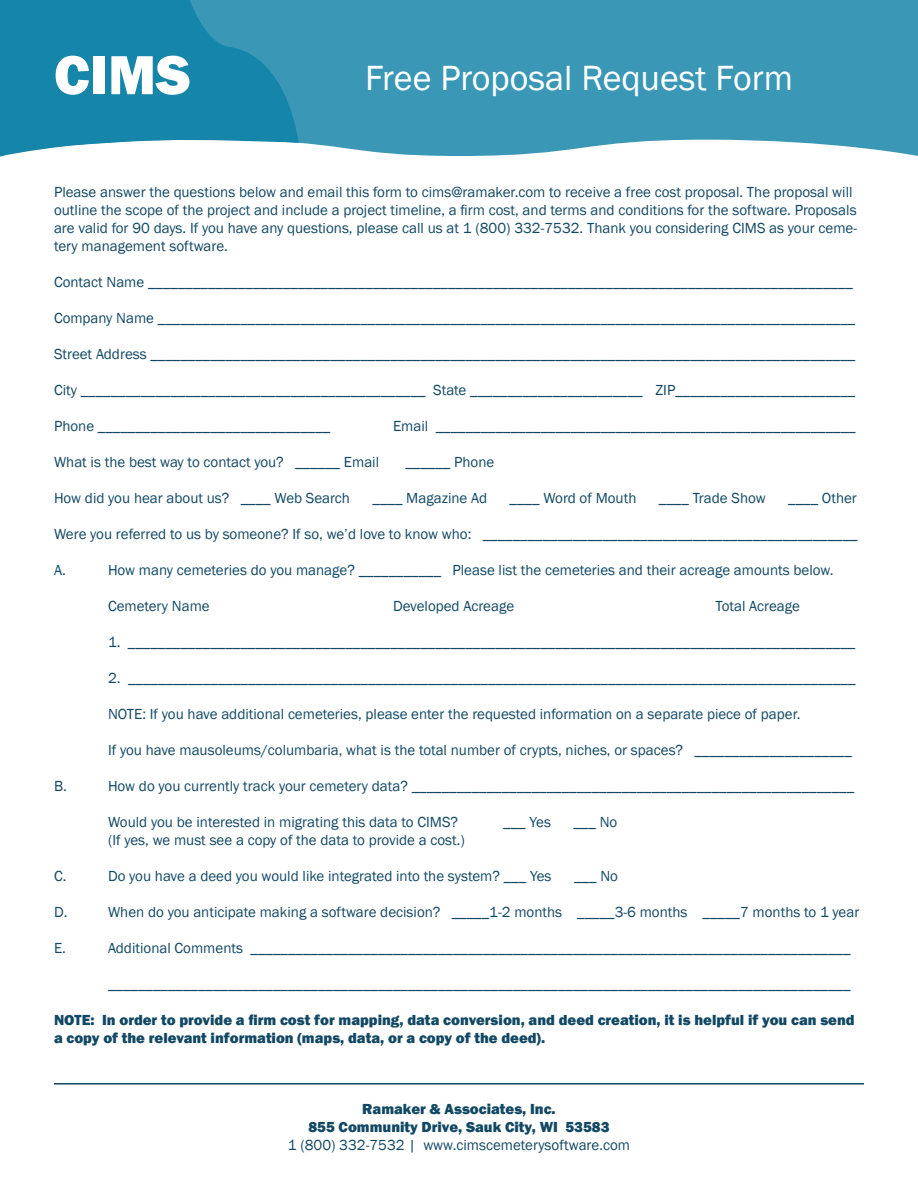
<style>
.page{position:relative;width:918px;height:1188px;background:#fff}
.page>*{position:absolute;margin:0;border:0;box-sizing:border-box;transform-origin:0 0}
.t1{font:800 57px "Franklin Gothic";color:#fff}
.t2{font:36px "Franklin Gothic";color:#fff}
.t3{font:15px/18px "Franklin Gothic";color:#124863}
.t4{font:800 15px/18px "Franklin Gothic";color:#124863}
</style>
<div class="page">
<div style="left:299px;top:0;width:619px;height:156px;background:#3a98b6"></div>
<svg style="left:0;top:0;width:299px;height:157px;background:#2d91b2"></svg>
<hr style="left:54px;top:1083px;width:810px;height:2px;background:#124863">
<p class="t1" style="left:54px;top:38px;width:138px">CIMS</p>
<p class="t2" style="left:365px;top:55px;width:430px">Free Proposal Request Form</p>
<p class="t3" style="left:54px;top:184px;width:805px">Please answer the questions below and email this form to cims@ramaker.com to receive a free cost proposal. The proposal will outline the scope of the project and include a project timeline, a firm cost, and terms and conditions for the software. Proposals are valid for 90 days. If you have any questions, please call us at 1 (800) 332-7532. Thank you considering CIMS as your ceme&shy;tery management software.</p>
<p class="t3" style="left:54px;top:273px;width:801px">Contact Name ______________________________________________________________________________________________</p>
<p class="t3" style="left:54px;top:309px;width:803px">Company Name _____________________________________________________________________________________________</p>
<p class="t3" style="left:54px;top:345px;width:803px">Street Address ______________________________________________________________________________________________</p>
<p class="t3" style="left:54px;top:381px;width:803px">City ______________________________________________ State _______________________ ZIP________________________</p>
<p class="t3" style="left:54px;top:417px;width:278px">Phone _______________________________</p>
<p class="t3" style="left:393px;top:417px;width:464px">Email ________________________________________________________</p>
<p class="t3" style="left:54px;top:453px;width:327px">What is the best way to contact you? ______ Email</p>
<p class="t3" style="left:405px;top:453px;width:90px">______ Phone</p>
<p class="t3" style="left:54px;top:489px;width:298px">How did you hear about us? ____ Web Search</p>
<p class="t3" style="left:373px;top:489px;width:116px">____ Magazine Ad</p>
<p class="t3" style="left:510px;top:489px;width:128px">____ Word of Mouth</p>
<p class="t3" style="left:659px;top:489px;width:108px">____ Trade Show</p>
<p class="t3" style="left:788px;top:489px;width:70px">____ Other</p>
<p class="t3" style="left:54px;top:525px;width:805px">Were you referred to us by someone? If so, we’d love to know who: __________________________________________________</p>
<p class="t3" style="left:54px;top:561px;width:13px">A.</p>
<p class="t3" style="left:108px;top:561px;width:727px">How many cemeteries do you manage? ___________ Please list the cemeteries and their acreage amounts below.</p>
<p class="t3" style="left:108px;top:597px;width:103px">Cemetery Name</p>
<p class="t3" style="left:393px;top:597px;width:123px">Developed Acreage</p>
<p class="t3" style="left:716px;top:597px;width:86px">Total Acreage</p>
<p class="t3" style="left:108px;top:633px;width:749px">1. _________________________________________________________________________________________________</p>
<p class="t3" style="left:108px;top:669px;width:749px">2. _________________________________________________________________________________________________</p>
<p class="t3" style="left:108px;top:705px;width:694px">NOTE: If you have additional cemeteries, please enter the requested information on a separate piece of paper.</p>
<p class="t3" style="left:108px;top:741px;width:745px">If you have mausoleums/columbaria, what is the total number of crypts, niches, or spaces? _____________________</p>
<p class="t3" style="left:54px;top:777px;width:14px">B.</p>
<p class="t3" style="left:108px;top:777px;width:748px">How do you currently track your cemetery data? ___________________________________________________________</p>
<p class="t3" style="left:108px;top:813px;width:352px">Would you be interested in migrating this data to CIMS?</p>
<p class="t3" style="left:503px;top:813px;width:49px">___ Yes</p>
<p class="t3" style="left:573px;top:813px;width:45px">___ No</p>
<p class="t3" style="left:108px;top:831px;width:359px">(If yes, we must see a copy of the data to provide a cost.)</p>
<p class="t3" style="left:54px;top:867px;width:14px">C.</p>
<p class="t3" style="left:108px;top:867px;width:445px">Do you have a deed you would like integrated into the system? ___ Yes</p>
<p class="t3" style="left:574px;top:867px;width:45px">___ No</p>
<p class="t3" style="left:54px;top:903px;width:15px">D.</p>
<p class="t3" style="left:108px;top:903px;width:753px">When do you anticipate making a software decision? _____1-2 months _____3-6 months _____7 months to 1 year</p>
<p class="t3" style="left:54px;top:939px;width:13px">E.</p>
<p class="t3" style="left:108px;top:939px;width:744px">Additional Comments ________________________________________________________________________________</p>
<p class="t3" style="left:108px;top:975px;width:744px">___________________________________________________________________________________________________</p>
<p class="t4" style="left:54px;top:1011px;width:802px">NOTE: In order to provide a firm cost for mapping, data conversion, and deed creation, it is helpful if you can send a copy of the relevant information (maps, data, or a copy of the deed).</p>
<p class="t4" style="left:362px;top:1100px;width:195px">Ramaker &amp; Associates, Inc.</p>
<p class="t4" style="left:308px;top:1118px;width:303px">855 Community Drive, Sauk City, WI 53583</p>
<p class="t3" style="left:288px;top:1137px;width:344px">1 (800) 332-7532 | www.cimscemeterysoftware.com</p>
</div>
